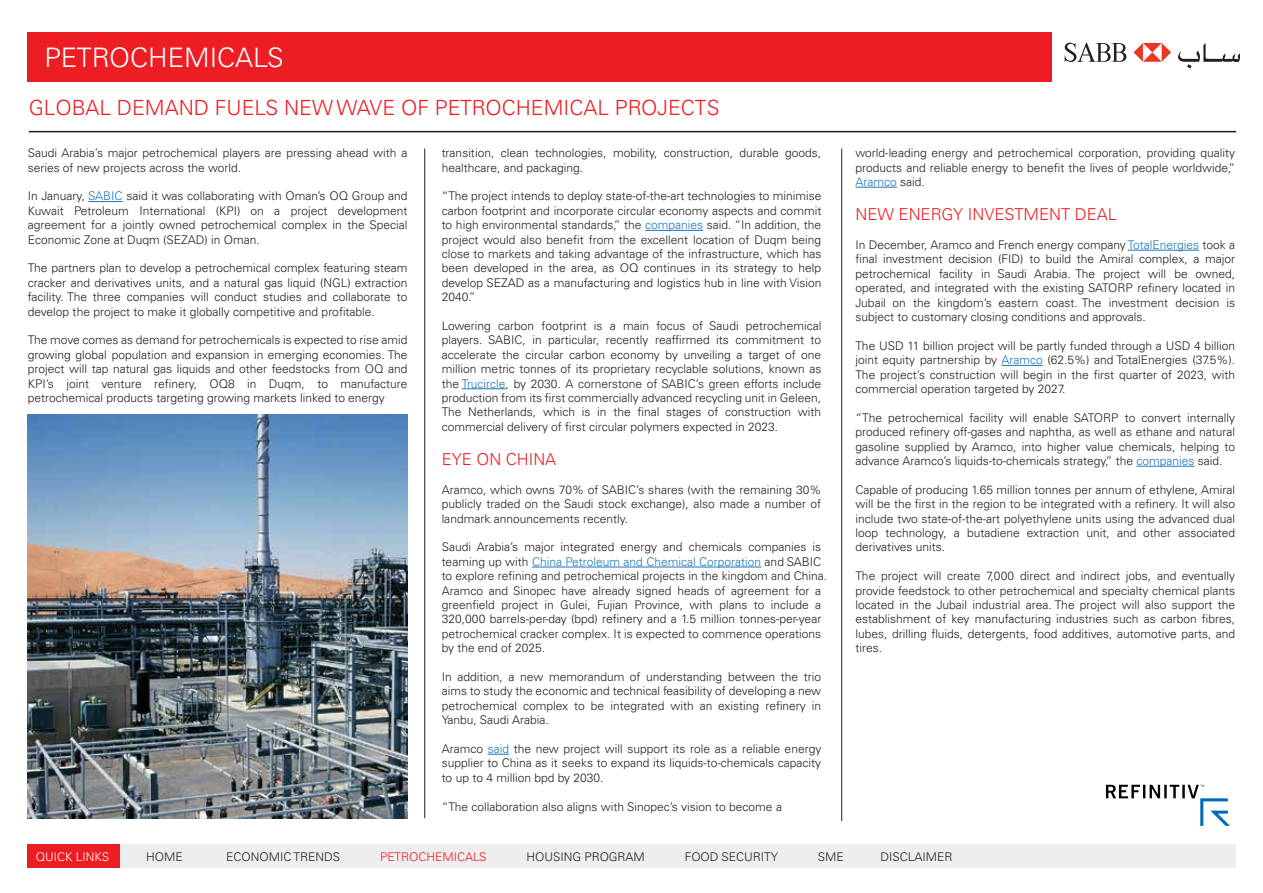
<style>
.page{position:relative;width:1263px;height:893px;background:#fff}
.page>*{position:absolute;margin:0;border:0;box-sizing:border-box;transform-origin:0 0}
.t1{font:300 27px "Univers LT Pro 45";color:#fff}
.t2{font:300 21px "Univers LT Pro 45";color:#ed1d24}
.t3{font:300 16.5px "Univers LT Pro 45";color:#ed1d24}
.t4{font:300 12px/14.4px "Univers LT Pro 45";color:#231f20;text-align:justify}
.t5{font:300 12px "Univers LT Pro 45";color:#ed1d24}
.t6{font:300 12px "Univers LT Pro 45";color:#fff}
.s1{color:#1c75bc}
</style>
<div class="page">
<div style="left:27px;top:33px;width:1025px;height:49px;background:#ed1d24"></div>
<hr style="left:88px;top:201px;width:35px;height:1px;background:#1c75bc">
<hr style="left:424px;top:149px;width:1px;height:669px;background:#231f20">
<hr style="left:841px;top:149px;width:1px;height:672px;background:#231f20">
<div style="left:27px;top:845px;width:1209px;height:23px;background:#eee"></div>
<div style="left:27px;top:845px;width:92px;height:23px;background:#ed1d24"></div>
<hr style="left:645px;top:230px;width:58px;height:1px;background:#1c75bc">
<hr style="left:462px;top:388px;width:44px;height:1px;background:#1c75bc">
<hr style="left:532px;top:567px;width:229px;height:1px;background:#1c75bc">
<svg style="left:488px;top:754px;width:21px;height:1px"></svg>
<hr style="left:855px;top:187px;width:42px;height:1px;background:#1c75bc">
<hr style="left:1128px;top:250px;width:71px;height:1px;background:#1c75bc">
<hr style="left:1001px;top:365px;width:42px;height:1px;background:#1c75bc">
<hr style="left:1136px;top:466px;width:58px;height:1px;background:#1c75bc">
<hr style="left:29px;top:131px;width:1207px;height:1px;background:#231f20">
<svg style="left:1133px;top:43px;width:38px;height:19px"></svg>
<svg style="left:1065px;top:42px;width:61px;height:20px"></svg>
<svg style="left:1178px;top:43px;width:62px;height:25px"></svg>
<img style="left:28px;top:415px;width:379px;height:403px">
<svg style="left:1106px;top:785px;width:124px;height:41px"></svg>
<h1 class="t1" style="left:44px;top:40px;width:241px">PETROCHEMICALS</h1>
<h2 class="t2" style="left:29px;top:94px;width:692px">GLOBAL DEMAND FUELS NEW WAVE OF PETROCHEMICAL PROJECTS</h2>
<p class="t4" style="left:28px;top:145px;width:381px">Saudi Arabia’s major petrochemical players are pressing ahead with a series of new projects across the world.</p>
<p class="t4" style="left:28px;top:189px;width:381px">In January, <span class="s1">SABIC</span> said it was collaborating with Oman’s OQ Group and Kuwait Petroleum International (KPI) on a project development agreement for a jointly owned petrochemical complex in the Special Economic Zone at Duqm (SEZAD) in Oman.</p>
<p class="t4" style="left:28px;top:261px;width:381px">The partners plan to develop a petrochemical complex featuring steam cracker and derivatives units, and a natural gas liquid (NGL) extraction facility. The three companies will conduct studies and collaborate to develop the project to make it globally competitive and profitable.</p>
<p class="t4" style="left:28px;top:333px;width:381px">The move comes as demand for petrochemicals is expected to rise amid growing global population and expansion in emerging economies. The project will tap natural gas liquids and other feedstocks from OQ and KPI’s joint venture refinery, OQ8 in Duqm, to manufacture petrochemical products targeting growing markets linked to energy</p>
<p class="t4" style="left:442px;top:145px;width:381px">transition, clean technologies, mobility, construction, durable goods, healthcare, and packaging.</p>
<p class="t4" style="left:442px;top:189px;width:381px">“The project intends to deploy state-of-the-art technologies to minimise carbon footprint and incorporate circular economy aspects and commit to high environmental standards,” the <span class="s1">companies</span> said. “In addition, the project would also benefit from the excellent location of Duqm being close to markets and taking advantage of the infrastructure, which has been developed in the area, as OQ continues in its strategy to help develop SEZAD as a manufacturing and logistics hub in line with Vision 2040.”</p>
<p class="t4" style="left:442px;top:318px;width:381px">Lowering carbon footprint is a main focus of Saudi petrochemical players. SABIC, in particular, recently reaffirmed its commitment to accelerate the circular carbon economy by unveiling a target of one million metric tonnes of its proprietary recyclable solutions, known as the <span class="s1">Trucircle</span>, by 2030. A cornerstone of SABIC’s green efforts include production from its first commercially advanced recycling unit in Geleen, The Netherlands, which is in the final stages of construction with commercial delivery of first circular polymers expected in 2023.</p>
<h3 class="t3" style="left:442px;top:448px;width:116px">EYE ON CHINA</h3>
<p class="t4" style="left:442px;top:482px;width:381px">Aramco, which owns 70% of SABIC’s shares (with the remaining 30% publicly traded on the Saudi stock exchange), also made a number of landmark announcements recently.</p>
<p class="t4" style="left:442px;top:540px;width:387px;text-align:left">Saudi Arabia’s major integrated energy and chemicals companies is teaming up with <span class="s1">China Petroleum and Chemical Corporation</span> and SABIC to explore refining and petrochemical projects in the kingdom and China.<br>Aramco and Sinopec have already signed heads of agreement for a greenfield project in Gulei, Fujian Province, with plans to include a 320,000 barrels-per-day (bpd) refinery and a 1.5 million tonnes-per-year petrochemical cracker complex. It is expected to commence operations by the end of 2025.</p>
<p class="t4" style="left:442px;top:669px;width:381px">In addition, a new memorandum of understanding between the trio aims to study the economic and technical feasibility of developing a new petrochemical complex to be integrated with an existing refinery in Yanbu, Saudi Arabia.</p>
<p class="t4" style="left:442px;top:741px;width:381px">Aramco <span class="s1">said</span> the new project will support its role as a reliable energy supplier to China as it seeks to expand its liquids-to-chemicals capacity to up to 4 million bpd by 2030.</p>
<p class="t4" style="left:442px;top:799px;width:342px">“The collaboration also aligns with Sinopec’s vision to become a</p>
<p class="t4" style="left:855px;top:145px;width:381px">world-leading energy and petrochemical corporation, providing quality products and reliable energy to benefit the lives of people worldwide,” <span class="s1">Aramco</span> said.</p>
<h3 class="t3" style="left:855px;top:203px;width:263px">NEW ENERGY INVESTMENT DEAL</h3>
<p class="t4" style="left:855px;top:237px;width:381px">In December, Aramco and French energy company <span class="s1">TotalEnergies</span> took a final investment decision (FID) to build the Amiral complex, a major petrochemical facility in Saudi Arabia. The project will be owned, operated, and integrated with the existing SATORP refinery located in Jubail on the kingdom’s eastern coast. The investment decision is subject to customary closing conditions and approvals.</p>
<p class="t4" style="left:855px;top:338px;width:381px">The USD 11 billion project will be partly funded through a USD 4 billion joint equity partnership by <span class="s1">Aramco</span> (62.5%) and TotalEnergies (37.5%).<br>The project’s construction will begin in the first quarter of 2023, with commercial operation targeted by 2027.</p>
<p class="t4" style="left:855px;top:410px;width:381px">“The petrochemical facility will enable SATORP to convert internally produced refinery off-gases and naphtha, as well as ethane and natural gasoline supplied by Aramco, into higher value chemicals, helping to advance Aramco’s liquids-to-chemicals strategy,” the <span class="s1">companies</span> said.</p>
<p class="t4" style="left:855px;top:482px;width:381px">Capable of producing 1.65 million tonnes per annum of ethylene, Amiral will be the first in the region to be integrated with a refinery. It will also include two state-of-the-art polyethylene units using the advanced dual loop technology, a butadiene extraction unit, and other associated derivatives units.</p>
<p class="t4" style="left:855px;top:568px;width:381px">The project will create 7,000 direct and indirect jobs, and eventually provide feedstock to other petrochemical and specialty chemical plants located in the Jubail industrial area. The project will also support the establishment of key manufacturing industries such as carbon fibres, lubes, drilling fluids, detergents, food additives, automotive parts, and tires.</p>
<p class="t6" style="left:36px;top:849px;width:75px">QUICK LINKS</p>
<p class="t4" style="left:146px;top:849px;width:38px">HOME</p>
<p class="t4" style="left:226px;top:849px;width:115px">ECONOMIC TRENDS</p>
<p class="t5" style="left:380px;top:849px;width:108px">PETROCHEMICALS</p>
<p class="t4" style="left:527px;top:849px;width:120px">HOUSING PROGRAM</p>
<p class="t4" style="left:685px;top:849px;width:95px">FOOD SECURITY</p>
<p class="t4" style="left:818px;top:849px;width:27px">SME</p>
<p class="t4" style="left:880px;top:849px;width:74px">DISCLAIMER</p>
</div>
